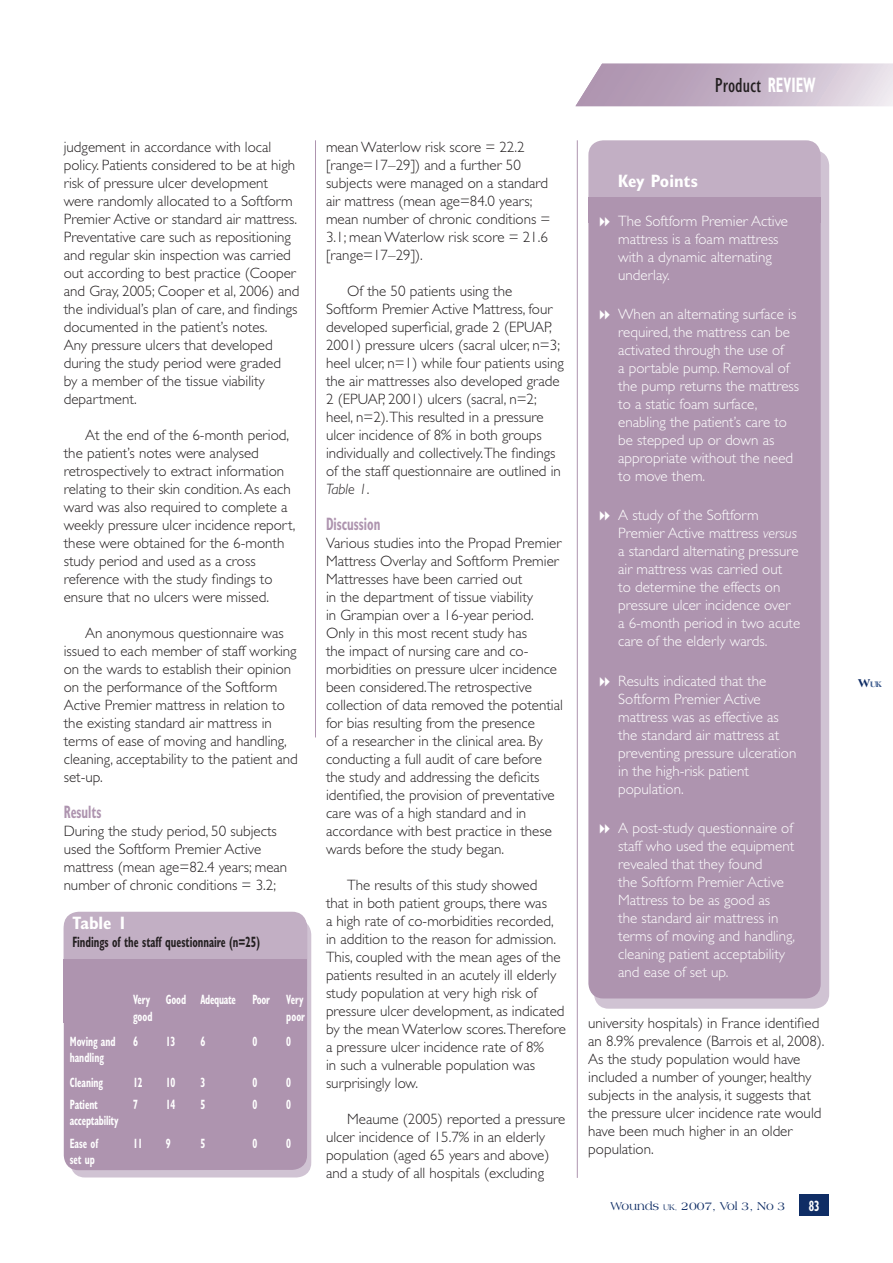
<style>
.page{position:relative;width:893px;height:1263px;background:#fff}
.page>*{position:absolute;margin:0;border:0;box-sizing:border-box;transform-origin:0 0}
.t1{font:condensed 21px "Gill Sans";color:#231f20}
.t2{font:700 condensed 18px "Gill Sans";color:#ae94af;scale:.7 1}
.t3{font:700 condensed 18px "Gill Sans";color:#fff}
.t4{font:300 15px/18px "Gill Sans";color:#231f20}
.t5{font:300 15px/18px "Gill Sans";color:#fff}
.t6{font:700 condensed 15px "Gill Sans";color:#231f20;scale:.7 1}
.t7{font:700 condensed 15px "Gill Sans";color:#fff;scale:.7 1}
.t8{font:700 condensed 13.5px/16.2px "Gill Sans";color:#fff;scale:.7 1}
.t9{font:700 condensed 13.5px/16.2px "Gill Sans";letter-spacing:-.03em;color:#fff;text-align:right;scale:.7 1}
.t10{font:700 condensed 13.5px/16.2px "Gill Sans";letter-spacing:-.02em;color:#fff;scale:.7 1}
.t11{font:12px "Americana BT";color:#0f2d65}
.t12{font:800 8.4px "Americana BT";color:#39588b}
.s1{font-style:italic}
.s2{font-weight:700;color:#fff}
.s3{font-size:8.4px}
.s4{font-size:7.5px}
.s5{font-size:12px;color:#0f2d65}
</style>
<div class="page">
<svg style="left:575px;top:64px;width:318px;height:42px"></svg>
<div style="left:799px;top:1195px;width:30px;height:21px;background:#0f2d65"></div>
<hr style="left:577px;top:140px;width:1px;height:1038px;background:#ae94af">
<div style="left:594px;top:152px;width:235px;height:857px;background:#d0c3d3"></div>
<div style="left:588px;top:226px;width:233px;height:772px;background:#ae94af"></div>
<hr style="left:315px;top:140px;width:1px;height:597px;background:#ae94af">
<div style="left:72px;top:924px;width:239px;height:253px;background:#d0c3d3"></div>
<div style="left:64px;top:1023px;width:243px;height:147px;background:#ae94af"></div>
<div style="left:64px;top:912px;width:243px;height:48px;background:#c2afc4"></div>
<div style="left:64px;top:960px;width:243px;height:63px;background:#ae94af"></div>
<svg style="left:588px;top:140px;width:233px;height:86px"></svg>
<svg style="left:600px;top:310px;width:10px;height:10px"></svg>
<svg style="left:600px;top:511px;width:10px;height:10px"></svg>
<svg style="left:600px;top:677px;width:10px;height:9px"></svg>
<svg style="left:600px;top:824px;width:10px;height:9px"></svg>
<p class="t4" style="left:64px;top:138px;width:237px">judgement in accordance with local policy. Patients considered to be at high risk of pressure ulcer development were randomly allocated to a Softform Premier Active or standard air mattress.<br>Preventative care such as repositioning and regular skin inspection was carried out according to best practice (Cooper and Gray, 2005; Cooper et al, 2006) and the individual’s plan of care, and findings documented in the patient’s notes.<br>Any pressure ulcers that developed during the study period were graded<br>by a member of the tissue viability department.</p>
<p class="t4" style="left:64px;top:426px;width:233px;text-indent:21px">At the end of the 6-month period, the patient’s notes were analysed retrospectively to extract information relating to their skin condition. As each ward was also required to complete a weekly pressure ulcer incidence report, these were obtained for the 6-month study period and used as a cross reference with the study findings to ensure that no ulcers were missed.</p>
<p class="t4" style="left:64px;top:624px;width:236px;text-indent:21px">An anonymous questionnaire was issued to each member of staff working on the wards to establish their opinion on the performance of the Softform Active Premier mattress in relation to the existing standard air mattress in terms of ease of moving and handling, cleaning, acceptability to the patient and set-up.</p>
<p class="t2" style="left:64px;top:801px;width:55px">Results</p>
<p class="t4" style="left:64px;top:822px;width:225px">During the study period, 50 subjects used the Softform Premier Active mattress (mean age=82.4 years; mean number of chronic conditions = 3.2;</p>
<p class="t3" style="left:72px;top:912px;width:56px">Table 1</p>
<p class="t6" style="left:72px;top:933px;width:270px">Findings of the staff questionnaire (n=25)</p>
<p class="t8" style="left:133px;top:991px;width:29px">Very good</p>
<p class="t9" style="left:166px;top:991px;width:200px">Good Adequate Poor Very poor</p>
<p class="t8" style="left:70px;top:1033px;width:67px">Moving and handling</p>
<p class="t8" style="left:133px;top:1033px;width:9px">6</p>
<p class="t8" style="left:166px;top:1033px;width:16px">13</p>
<p class="t8" style="left:201px;top:1033px;width:9px">6</p>
<p class="t8" style="left:252px;top:1033px;width:9px">0</p>
<p class="t8" style="left:286px;top:1033px;width:9px">0</p>
<p class="t8" style="left:70px;top:1074px;width:49px">Cleaning</p>
<p class="t8" style="left:133px;top:1074px;width:16px">12</p>
<p class="t8" style="left:166px;top:1074px;width:16px">10</p>
<p class="t8" style="left:201px;top:1074px;width:9px">3</p>
<p class="t8" style="left:252px;top:1074px;width:9px">0</p>
<p class="t8" style="left:286px;top:1074px;width:9px">0</p>
<p class="t10" style="left:70px;top:1096px;width:71px">Patient acceptability</p>
<p class="t8" style="left:133px;top:1096px;width:9px">7</p>
<p class="t8" style="left:166px;top:1096px;width:16px">14</p>
<p class="t8" style="left:201px;top:1096px;width:9px">5</p>
<p class="t8" style="left:252px;top:1096px;width:9px">0</p>
<p class="t8" style="left:286px;top:1096px;width:9px">0</p>
<p class="t8" style="left:70px;top:1135px;width:42px">Ease of set up</p>
<p class="t8" style="left:133px;top:1135px;width:16px">11</p>
<p class="t8" style="left:166px;top:1135px;width:9px">9</p>
<p class="t8" style="left:201px;top:1135px;width:9px">5</p>
<p class="t8" style="left:252px;top:1135px;width:9px">0</p>
<p class="t8" style="left:286px;top:1135px;width:9px">0</p>
<p class="t4" style="left:326px;top:138px;width:226px">mean Waterlow risk score = 22.2 [range=17–29]) and a further 50 subjects were managed on a standard air mattress (mean age=84.0 years; mean number of chronic conditions =<br>3.1; mean Waterlow risk score = 21.6 [range=17–29]).</p>
<p class="t4" style="left:326px;top:282px;width:239px;text-indent:21px">Of the 50 patients using the Softform Premier Active Mattress, four developed superficial, grade 2 (EPUAP, 2001) pressure ulcers (sacral ulcer, n=3; heel ulcer, n=1) while four patients using the air mattresses also developed grade 2 (EPUAP, 2001) ulcers (sacral, n=2; heel, n=2).This resulted in a pressure ulcer incidence of 8% in both groups individually and collectively.The findings of the staff questionnaire are outlined in <span class="s1">Table 1</span>.</p>
<p class="t2" style="left:326px;top:513px;width:79px">Discussion</p>
<p class="t4" style="left:326px;top:534px;width:238px">Various studies into the Propad Premier Mattress Overlay and Softform Premier Mattresses have been carried out<br>in the department of tissue viability<br>in Grampian over a 16-year period.<br>Only in this most recent study has<br>the impact of nursing care and co&shy;morbidities on pressure ulcer incidence been considered.The retrospective collection of data removed the potential for bias resulting from the presence<br>of a researcher in the clinical area. By conducting a full audit of care before the study and addressing the deficits identified, the provision of preventative care was of a high standard and in accordance with best practice in these wards before the study began.</p>
<p class="t4" style="left:326px;top:876px;width:242px;text-indent:21px">The results of this study showed<br>that in both patient groups, there was<br>a high rate of co-morbidities recorded, in addition to the reason for admission.<br>This, coupled with the mean ages of the patients resulted in an acutely ill elderly study population at very high risk of pressure ulcer development, as indicated by the mean Waterlow scores.Therefore a pressure ulcer incidence rate of 8%<br>in such a vulnerable population was surprisingly low.</p>
<p class="t4" style="left:326px;top:1110px;width:241px;text-indent:21px">Meaume (2005) reported a pressure ulcer incidence of 15.7% in an elderly population (aged 65 years and above) and a study of all hospitals (excluding</p>
<h1 class="t1" style="left:715px;top:74px;width:102px">Product <span class="s2">REVIEW</span></h1>
<p class="t3" style="left:618px;top:170px;width:81px">Key Points</p>
<p class="t5" style="left:618px;top:212px;width:171px">The Softform Premier Active mattress is a foam mattress with a dynamic alternating underlay.</p>
<p class="t5" style="left:618px;top:305px;width:182px">When an alternating surface is required, the mattress can be activated through the use of<br>a portable pump. Removal of the pump returns the mattress to a static foam surface, enabling the patient’s care to be stepped up or down as appropriate without the need to move them.</p>
<p class="t5" style="left:618px;top:507px;width:184px">A study of the Softform<br>Premier Active mattress <span class="s1">versus </span>a standard alternating pressure air mattress was carried out<br>to determine the effects on pressure ulcer incidence over a 6-month period in two acute care of the elderly wards.</p>
<p class="t5" style="left:618px;top:672px;width:180px">Results indicated that the<br>Softform Premier Active mattress was as effective as the standard air mattress at preventing pressure ulceration in the high-risk patient population.</p>
<p class="t5" style="left:618px;top:819px;width:178px">A post-study questionnaire of staff who used the equipment revealed that they found<br>the Softform Premier Active<br>Mattress to be as good as<br>the standard air mattress in terms of moving and handling, cleaning patient acceptability and ease of set up.</p>
<p class="t4" style="left:588px;top:1014px;width:238px">university hospitals) in France identified an 8.9% prevalence (Barrois et al, 2008).<br>As the study population would have included a number of younger, healthy subjects in the analysis, it suggests that the pressure ulcer incidence rate would have been much higher in an older population.</p>
<p class="t11" style="left:611px;top:1199px;width:176px">Wounds <span class="s3">UK</span><span class="s4">,</span> 2007, Vol 3, No 3</p>
<p class="t7" style="left:809px;top:1197px;width:17px">83</p>
<p class="t12" style="left:858px;top:679px;width:25px"><span class="s5">W</span>UK</p>
</div>
